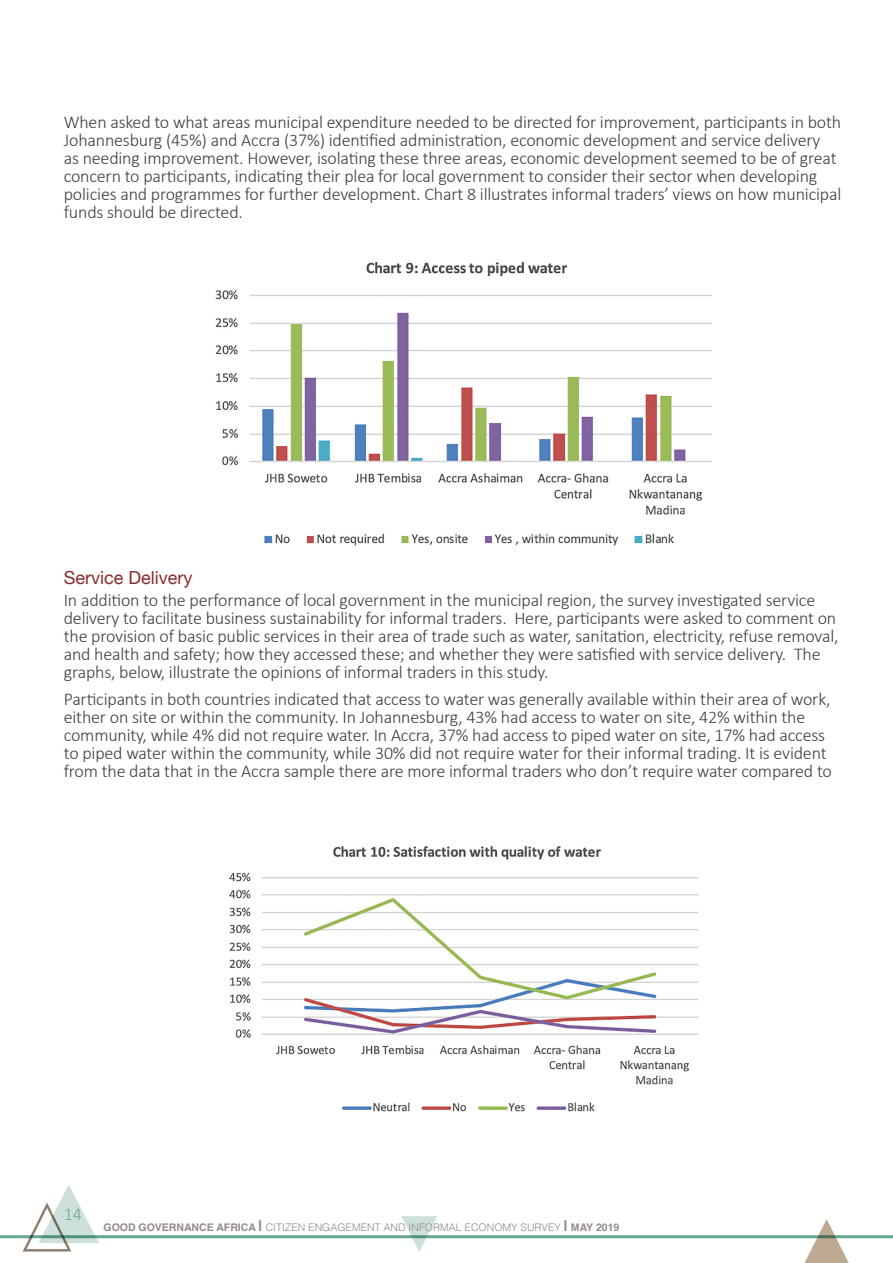
<style>
.page{position:relative;width:893px;height:1263px;background:#fff}
.page>*{position:absolute;margin:0;border:0;box-sizing:border-box;transform-origin:0 0}
.BODY_COPY_OUTCOMES{font:300 18px/18px "Calibri";letter-spacing:-.01em;color:#3e3e3f}
.Sub_head_2_2017{font:18px "Helvetica Neue";color:#8a2b29}
.t1{font:300 18px "Calibri";color:#65a792}
.t2{font:300 10.5px "Helvetica";color:#918a88}
.s1{font-weight:700}
.s2{font-weight:700;font-size:15px}
</style>
<div class="page">
<hr style="left:0;top:1235px;width:893px;height:3px;background:#65a792">
<svg style="left:401px;top:1216px;width:36px;height:36px"></svg>
<svg style="left:21px;top:1185px;width:78px;height:67px"></svg>
<svg style="left:804px;top:1219px;width:45px;height:44px"></svg>
<img style="left:215px;top:262px;width:497px;height:284px">
<img style="left:229px;top:846px;width:470px;height:266px">
<p class="BODY_COPY_OUTCOMES" style="left:64px;top:115px;width:779px">When asked to what areas municipal expenditure needed to be directed for improvement, participants in both Johannesburg (45%) and Accra (37%) identified administration, economic development and service delivery<br>as needing improvement. However, isolating these three areas, economic development seemed to be of great concern to participants, indicating their plea for local government to consider their sector when developing policies and programmes for further development. Chart 8 illustrates informal traders’ views on how municipal funds should be directed.</p>
<p class="Sub_head_2_2017" style="left:64px;top:564px;width:130px">Service Delivery</p>
<p class="BODY_COPY_OUTCOMES" style="left:64px;top:592px;width:776px">In addition to the performance of local government in the municipal region, the survey investigated service delivery to facilitate business sustainability for informal traders. Here, participants were asked to comment on the provision of basic public services in their area of trade such as water, sanitation, electricity, refuse removal, and health and safety; how they accessed these; and whether they were satisfied with service delivery. The graphs, below, illustrate the opinions of informal traders in this study.</p>
<p class="BODY_COPY_OUTCOMES" style="left:64px;top:691px;width:770px">Participants in both countries indicated that access to water was generally available within their area of work, either on site or within the community. In Johannesburg, 43% had access to water on site, 42% within the community, while 4% did not require water. In Accra, 37% had access to piped water on site, 17% had access to piped water within the community, while 30% did not require water for their informal trading. It is evident from the data that in the Accra sample there are more informal traders who don’t require water compared to</p>
<p class="t1" style="left:64px;top:1202px;width:20px">14</p>
<p class="t2" style="left:104px;top:1218px;width:517px"><span class="s1">GOOD GOVERNANCE AFRICA</span> <span class="s2">|</span> CITIZEN ENGAGEMENT AND INFORMAL ECONOMY SURVEY <span class="s2">|</span> <span class="s1">MAY 2019</span></p>
</div>
